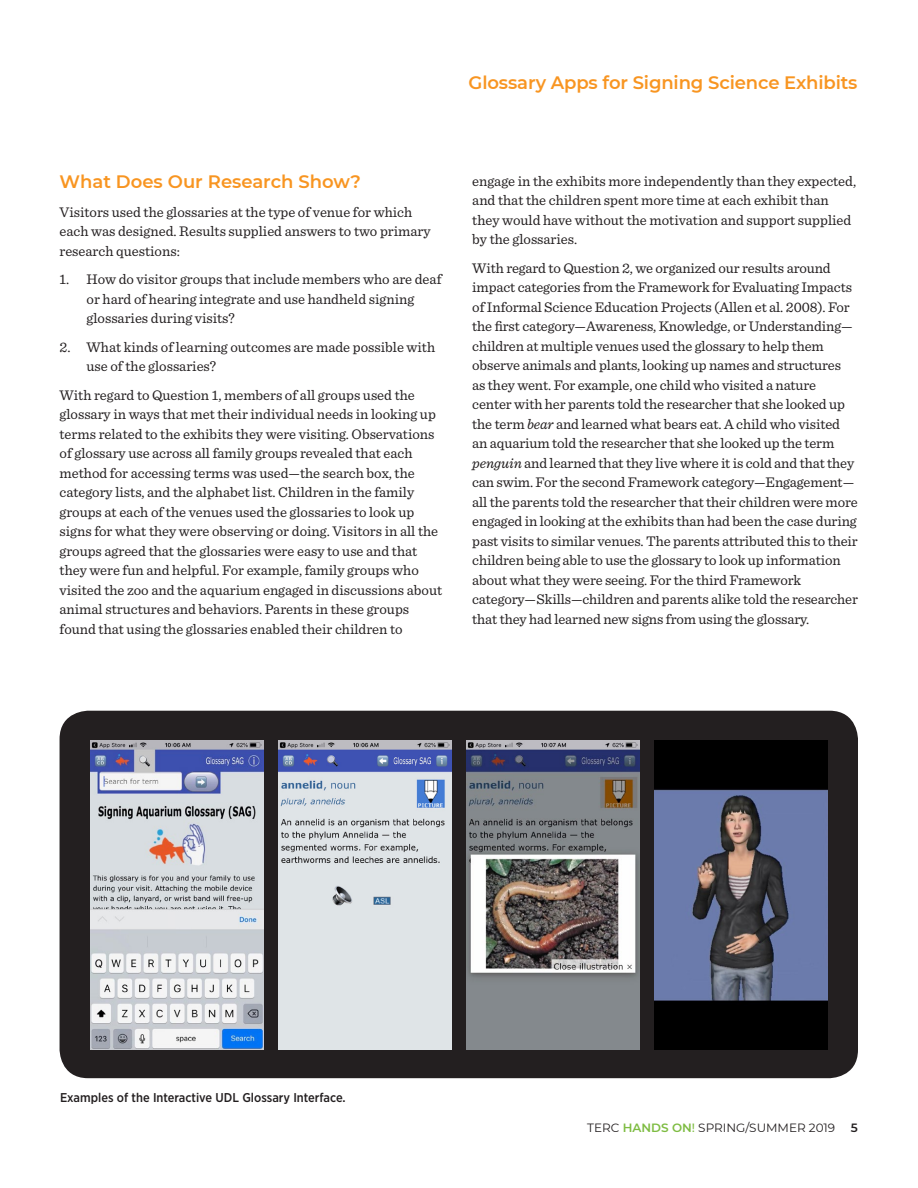
<style>
.page{position:relative;width:918px;height:1188px;background:#fff}
.page>*{position:absolute;margin:0;border:0;box-sizing:border-box;transform-origin:0 0}
.t1{font:600 18px "Montserrat";letter-spacing:-.005em;color:#f89521}
.t2{font:14.7px/19.5px "Sentinel";letter-spacing:-.005em;color:#231f20}
.t3{font:500 12.75px "Gotham Narrow";color:#231f20}
.t4{font:12px "Montserrat";color:#231f20}
.t5{font:600 12px "Montserrat";color:#231f20}
.s1{font-style:italic}
.s2{font-weight:600;color:#7ebc42}
.s3{font-weight:500;color:#7ebc42}
</style>
<div class="page">
<div style="left:60px;top:711px;width:798px;height:367px;background:#231f20;border-radius:28px"></div>
<img style="left:90px;top:740px;width:174px;height:309px">
<img style="left:278px;top:740px;width:174px;height:309px">
<img style="left:466px;top:740px;width:174px;height:309px">
<img style="left:654px;top:740px;width:174px;height:309px">
<p class="t1" style="left:469px;top:70px;width:390px">Glossary Apps for Signing Science Exhibits</p>
<p class="t1" style="left:60px;top:169px;width:303px">What Does Our Research Show?</p>
<p class="t2" style="left:60px;top:201px;width:373px">Visitors used the glossaries at the type of venue for which each was designed. Results supplied answers to two primary research questions:</p>
<p class="t2" style="left:87px;top:269px;width:357px;text-indent:-27px">1. How do visitor groups that include members who are deaf or hard of hearing integrate and use handheld signing glossaries during visits?</p>
<p class="t2" style="left:87px;top:336px;width:350px;text-indent:-27px">2. What kinds of learning outcomes are made possible with use of the glossaries?</p>
<p class="t2" style="left:60px;top:384px;width:384px">With regard to Question 1, members of all groups used the glossary in ways that met their individual needs in looking up terms related to the exhibits they were visiting. Observations of glossary use across all family groups revealed that each method for accessing terms was used—the search box, the category lists, and the alphabet list. Children in the family groups at each of the venues used the glossaries to look up signs for what they were observing or doing. Visitors in all the groups agreed that the glossaries were easy to use and that they were fun and helpful. For example, family groups who visited the zoo and the aquarium engaged in discussions about animal structures and behaviors. Parents in these groups found that using the glossaries enabled their children to</p>
<p class="t2" style="left:472px;top:170px;width:385px">engage in the exhibits more independently than they expected, and that the children spent more time at each exhibit than they would have without the motivation and support supplied by the glossaries.</p>
<p class="t2" style="left:472px;top:257px;width:387px">With regard to Question 2, we organized our results around impact categories from the Framework for Evaluating Impacts of Informal Science Education Projects (Allen et al. 2008). For the first category—Awareness, Knowledge, or Understanding— children at multiple venues used the glossary to help them observe animals and plants, looking up names and structures<br>as they went. For example, one child who visited a nature center with her parents told the researcher that she looked up the term <span class="s1">bear</span> and learned what bears eat. A child who visited an aquarium told the researcher that she looked up the term <span class="s1">penguin</span> and learned that they live where it is cold and that they can swim. For the second Framework category—Engagement— all the parents told the researcher that their children were more engaged in looking at the exhibits than had been the case during past visits to similar venues. The parents attributed this to their children being able to use the glossary to look up information about what they were seeing. For the third Framework category—Skills—children and parents alike told the researcher that they had learned new signs from using the glossary.</p>
<p class="t3" style="left:60px;top:1089px;width:287px">Examples of the Interactive UDL Glossary Interface.</p>
<p class="t4" style="left:587px;top:1120px;width:249px">TERC <span class="s2">HANDS ON</span><span class="s3">!</span> SPRING/SUMMER 2019</p>
<p class="t5" style="left:851px;top:1119px;width:9px">5</p>
</div>
